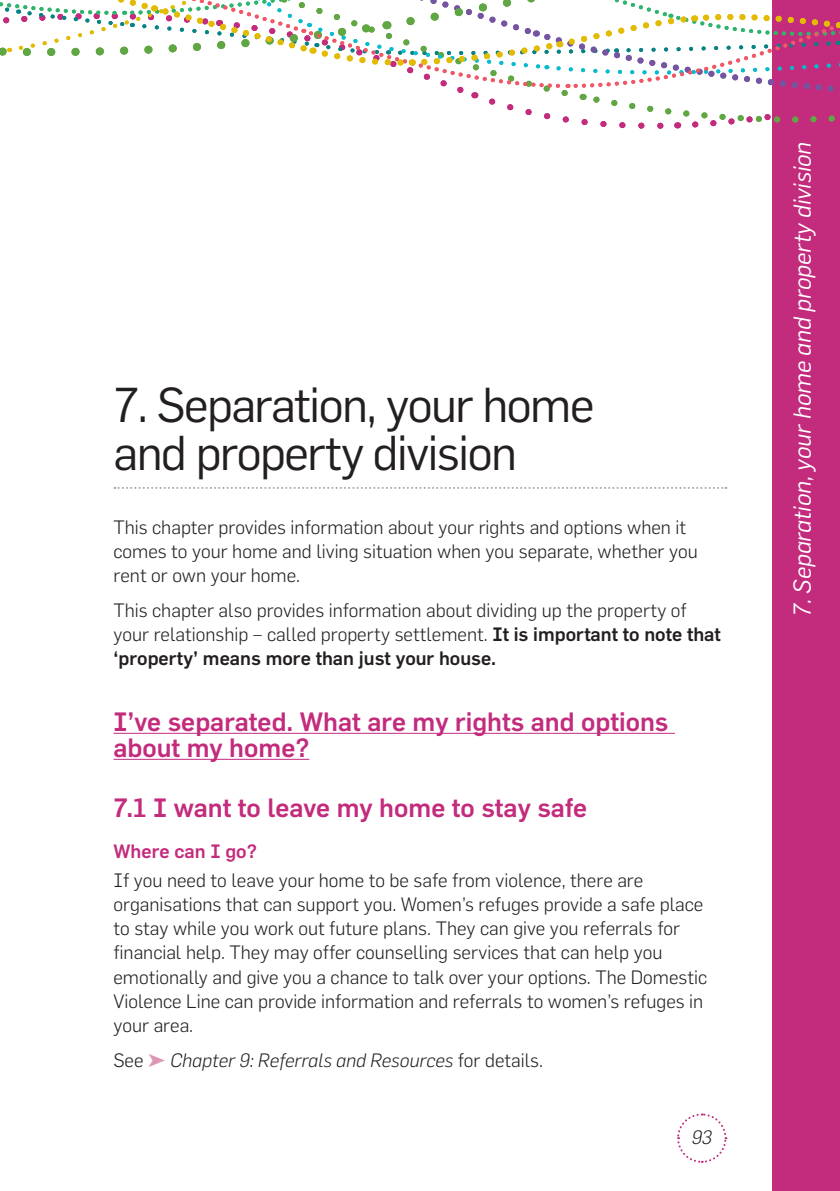
<style>
.page{position:relative;width:840px;height:1191px;background:#fff}
.page>*{position:absolute;margin:0;border:0;box-sizing:border-box;transform-origin:0 0}
.t1{font:48px/48px "Flama";letter-spacing:-.03em;color:#231f20}
.t2{font:500 26px/26px "Flama";color:#c32b7d}
.t3{font:italic 24px "Flama";color:#fff}
.t4{font:300 19px/24px "Flama";color:#231f20}
.t5{font:italic 300 19px "Flama";color:#231f20}
.t6{font:500 19px "Flama";color:#c32b7d}
.s1{font-weight:500}
.s2{font-style:normal}
.s3{color:#dc97b4}
</style>
<div class="page">
<div style="left:771px;top:0;width:68px;height:1191px;background:#c32b7d"></div>
<svg style="left:677px;top:1113px;width:50px;height:50px"></svg>
<svg style="left:0;top:0;width:840px;height:131px"></svg>
<svg style="left:114px;top:487px;width:612px;height:2px"></svg>
<hr style="left:113px;top:733px;width:561px;height:1px;background:#c32b7d">
<hr style="left:113px;top:759px;width:196px;height:1px;background:#c32b7d">
<h1 class="t1" style="left:113px;top:380px;width:482px">7. Separation, your home and property division</h1>
<p class="t4" style="left:113px;top:514px;width:585px">This chapter provides information about your rights and options when it comes to your home and living situation when you separate, whether you rent or own your home.</p>
<p class="t4" style="left:113px;top:598px;width:608px">This chapter also provides information about dividing up the property of your relationship – called property settlement. <span class="s1">It is important to note that ‘property’ means more than just your house.</span></p>
<h2 class="t2" style="left:113px;top:708px;width:556px">I’ve separated. What are my rights and options about my home?</h2>
<h2 class="t2" style="left:113px;top:794px;width:475px">7.1 I want to leave my home to stay safe</h2>
<p class="t6" style="left:113px;top:840px;width:145px">Where can I go?</p>
<p class="t4" style="left:113px;top:868px;width:595px">If you need to leave your home to be safe from violence, there are organisations that can support you. Women’s refuges provide a safe place to stay while you work out future plans. They can give you referrals for financial help. They may offer counselling services that can help you emotionally and give you a chance to talk over your options. The Domestic Violence Line can provide information and referrals to women’s refuges in your area.</p>
<p class="t5" style="left:113px;top:1049px;width:431px"><span class="s2">See</span> <span class="s3">➤</span> Chapter 9: Referrals and Resources <span class="s2">for details.</span></p>
<p class="t5" style="left:691px;top:1125px;width:22px">93</p>
<p class="t3" style="left:787px;top:617px;width:476px;rotate:-90deg">7. Separation, your home and property division</p>
</div>
